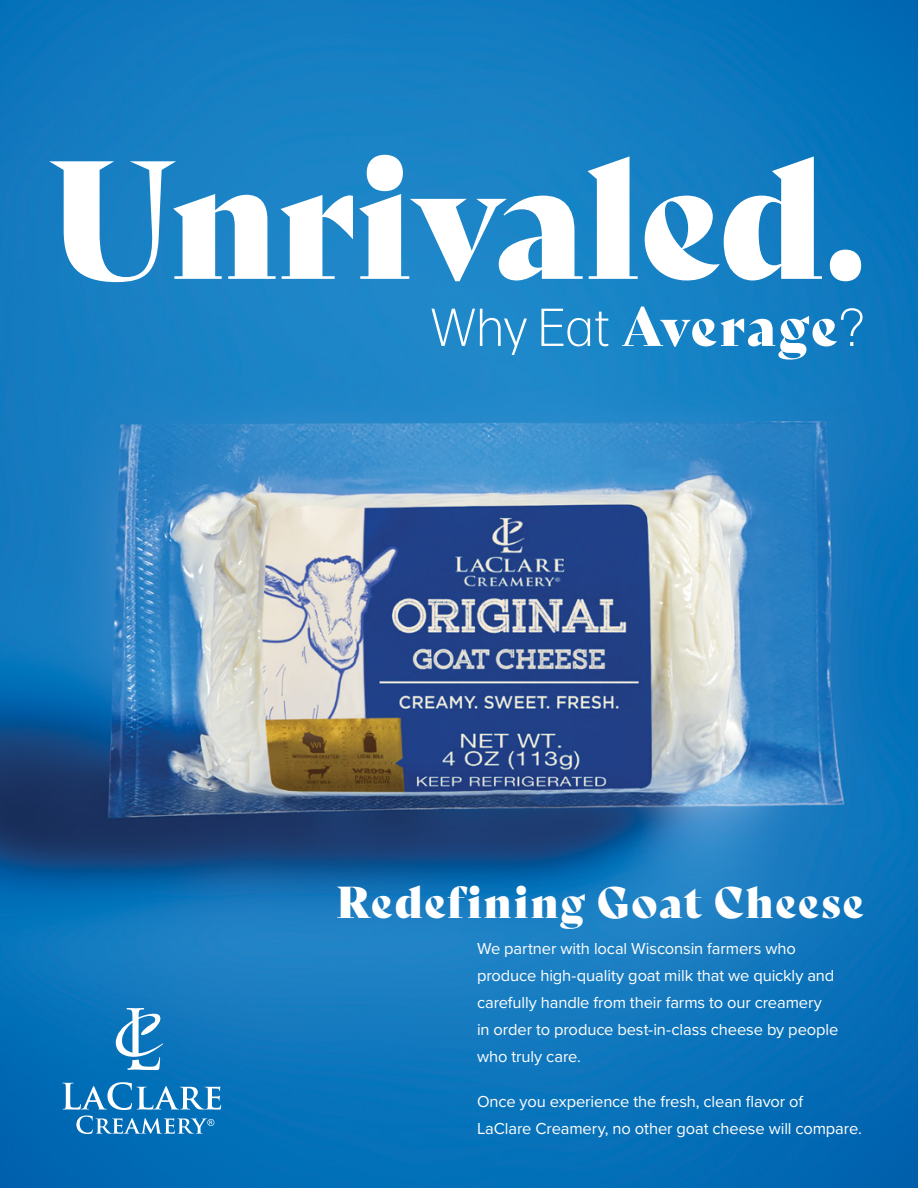
<style>
.page{position:relative;width:918px;height:1188px;background:#fff}
.page>*{position:absolute;margin:0;border:0;box-sizing:border-box;transform-origin:0 0}
.t1{font:163.2px "Bely Display";letter-spacing:-.015em;color:#fff}
.t2{font:300 53.25px "Forma DJR Display";letter-spacing:.045em;color:#fff}
.t3{font:42.6px "Bely Display";letter-spacing:.045em;color:#fff}
.t4{font:16.5px/27px "Proxima Nova";letter-spacing:-.01em;color:#fff}
.s1{font-family:"Bely Display";font-weight:400}
.s2{font-size:43.5px}
</style>
<div class="page">
<img style="left:0;top:0;width:918px;height:1188px">
<svg style="left:114px;top:1008px;width:49px;height:62px"></svg>
<svg style="left:62px;top:1082px;width:159px;height:52px;background:#388dc6"></svg>
<p class="t1" style="left:48px;top:88px;width:819px">Unrivaled.</p>
<p class="t2" style="left:431px;top:296px;width:434px">Why Eat <span class="s1">Average</span>?</p>
<p class="t3" style="left:336px;top:868px;width:529px"><span class="s2">Rede</span>fining Goat Cheese</p>
<p class="t4" style="left:477px;top:934px;width:363px">We partner with local Wisconsin farmers who produce high-quality goat milk that we quickly and carefully handle from their farms to our creamery in order to produce best-in-class cheese by people who truly care.</p>
<p class="t4" style="left:477px;top:1087px;width:386px">Once you experience the fresh, clean flavor of<br>LaClare Creamery, no other goat cheese will compare.</p>
</div>
